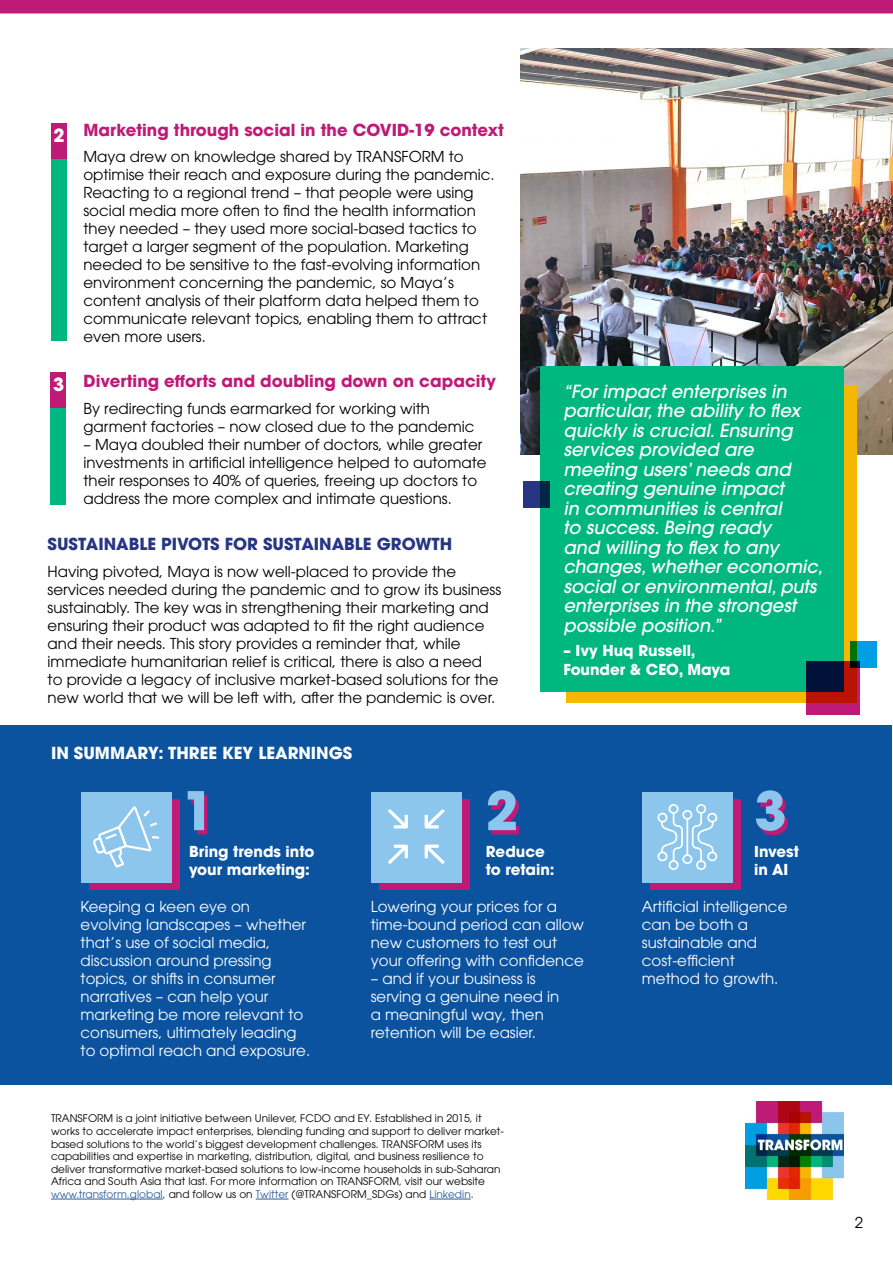
<style>
.page{position:relative;width:893px;height:1263px;background:#fff}
.page>*{position:absolute;margin:0;border:0;box-sizing:border-box;transform-origin:0 0}
.t1{font:700 52.8px "ITC Avant Garde Pro";color:#bf1a75}
.t2{font:italic 500 18px/19.5px "ITC Avant Garde Pro";color:#fff}
.t3{font:700 18px "ITC Avant Garde Pro";color:#fff}
.t4{font:700 16.5px "ITC Avant Garde Pro";color:#bf1a76}
.t5{font:700 16.5px "ITC Avant Garde Pro";color:#283583}
.t6{font:700 16.5px "ITC Avant Garde Pro";color:#fff}
.t7{font:15px/18px "ITC Avant Garde Pro";color:#000}
.t8{font:15px/18px "ITC Avant Garde Pro";color:#fff}
.t9{font:700 15px/18px "ITC Avant Garde Pro";color:#fff}
.t10{font:10.5px/12.6px "ITC Avant Garde Pro";letter-spacing:.005em;color:#000}
.s1{color:#275b9b}
</style>
<div class="page">
<div style="left:1px;top:725px;width:891px;height:359px;background:#0b539f"></div>
<img style="left:521px;top:49px;width:372px;height:405px">
<div style="left:566px;top:385px;width:290px;height:317px;background:#f6b700"></div>
<div style="left:51px;top:372px;width:15px;height:36px;background:#bf1a76"></div>
<div style="left:51px;top:408px;width:15px;height:96px;background:#00b77f"></div>
<div style="left:0;top:0;width:893px;height:14px;background:#bf1a76"></div>
<div style="left:51px;top:124px;width:16px;height:35px;background:#bf1a76"></div>
<div style="left:51px;top:159px;width:16px;height:182px;background:#00b77f"></div>
<div style="left:540px;top:366px;width:303px;height:325px;background:#00b77f"></div>
<div style="left:89px;top:799px;width:91px;height:91px;background:#bf1a76"></div>
<div style="left:379px;top:799px;width:91px;height:91px;background:#bf1a76"></div>
<div style="left:650px;top:799px;width:91px;height:91px;background:#bf1a76"></div>
<div style="left:81px;top:791px;width:91px;height:91px;background:#8cc6ec"></div>
<div style="left:371px;top:791px;width:91px;height:91px;background:#8cc6ec"></div>
<div style="left:642px;top:791px;width:91px;height:91px;background:#8cc6ec"></div>
<svg style="left:657px;top:804px;width:61px;height:66px"></svg>
<svg style="left:93px;top:806px;width:66px;height:62px"></svg>
<svg style="left:388px;top:809px;width:57px;height:55px"></svg>
<svg style="left:850px;top:641px;width:27px;height:26px"></svg>
<svg style="left:806px;top:661px;width:53px;height:54px;background:#691335"></svg>
<svg style="left:523px;top:481px;width:27px;height:27px"></svg>
<hr style="left:51px;top:1199px;width:112px;height:1px;background:#275b9b">
<hr style="left:256px;top:1199px;width:33px;height:1px;background:#275b9b">
<hr style="left:429px;top:1199px;width:42px;height:1px;background:#275b9b">
<img style="left:746px;top:1102px;width:97px;height:97px">
<p class="t3" style="left:53px;top:124px;width:13px">2</p>
<p class="t3" style="left:53px;top:372px;width:13px">3</p>
<p class="t4" style="left:83px;top:119px;width:422px">Marketing through social in the COVID-19 context</p>
<p class="t7" style="left:83px;top:148px;width:413px">Maya drew on knowledge shared by TRANSFORM to optimise their reach and exposure during the pandemic.<br>Reacting to a regional trend – that people were using social media more often to find the health information they needed – they used more social-based tactics to target a larger segment of the population. Marketing needed to be sensitive to the fast-evolving information environment concerning the pandemic, so Maya’s content analysis of their platform data helped them to communicate relevant topics, enabling them to attract even more users.</p>
<p class="t4" style="left:83px;top:370px;width:414px">Diverting efforts and doubling down on capacity</p>
<p class="t7" style="left:83px;top:399px;width:393px">By redirecting funds earmarked for working with garment factories – now closed due to the pandemic</p>
<p class="t7" style="left:83px;top:435px;width:405px">– Maya doubled their number of doctors, while greater investments in artificial intelligence helped to automate their responses to 40% of queries, freeing up doctors to address the more complex and intimate questions.</p>
<p class="t5" style="left:48px;top:533px;width:406px">SUSTAINABLE PIVOTS FOR SUSTAINABLE GROWTH</p>
<p class="t7" style="left:48px;top:562px;width:455px">Having pivoted, Maya is now well-placed to provide the services needed during the pandemic and to grow its business sustainably. The key was in strengthening their marketing and ensuring their product was adapted to fit the right audience and their needs. This story provides a reminder that, while immediate humanitarian relief is critical, there is also a need<br>to provide a legacy of inclusive market-based solutions for the new world that we will be left with, after the pandemic is over.</p>
<p class="t6" style="left:51px;top:741px;width:303px">IN SUMMARY: THREE KEY LEARNINGS</p>
<p class="t2" style="left:563px;top:381px;width:265px">“For impact enterprises in particular,the ability to flex quickly is crucial.Ensuring services provided are meeting users’needs and creating genuine impact<br>in communities is central<br>to success.Being ready<br>and willing to flex to any changes,whether economic, social or environmental,puts enterprises in the strongest possible position.”</p>
<p class="t9" style="left:563px;top:640px;width:169px;line-height:19.5px">– Ivy Huq Russell,<br>Founder &amp; CEO, Maya</p>
<h1 class="t1" style="left:185px;top:780px;width:34px">1</h1>
<h1 class="t1" style="left:489px;top:780px;width:34px">2</h1>
<h1 class="t1" style="left:757px;top:780px;width:34px">3</h1>
<p class="t9" style="left:189px;top:842px;width:127px">Bring trends into your marketing:</p>
<p class="t9" style="left:486px;top:842px;width:70px">Reduce to retain:</p>
<p class="t9" style="left:754px;top:842px;width:46px">Invest in AI</p>
<p class="t8" style="left:81px;top:898px;width:231px">Keeping a keen eye on evolving landscapes – whether that’s use of social media, discussion around pressing topics, or shifts in consumer narratives – can help your marketing be more relevant to consumers, ultimately leading to optimal reach and exposure.</p>
<p class="t8" style="left:371px;top:898px;width:215px">Lowering your prices for a time-bound period can allow new customers to test out your offering with confidence</p>
<p class="t8" style="left:371px;top:970px;width:190px">– and if your business is serving a genuine need in a meaningful way, then retention will be easier.</p>
<p class="t10" style="left:51px;top:1112px;width:455px">TRANSFORM is a joint initiative between Unilever, FCDO and EY. Established in 2015, it works to accelerate impact enterprises, blending funding and support to deliver market&shy;based solutions to the world’s biggest development challenges. TRANSFORM uses its capabilities and expertise in marketing, distribution, digital, and business resilience to deliver transformative market-based solutions to low-income households in sub-Saharan Africa and South Asia that last. For more information on TRANSFORM, visit our website <span class="s1">www.transform.global</span>, and follow us on <span class="s1">Twitter</span> (@TRANSFORM_SDGs) and <span class="s1">Linkedin</span>.</p>
<p class="t8" style="left:642px;top:898px;width:147px">Artificial intelligence can be both a sustainable and cost-efficient method to growth.</p>
<p class="t7" style="left:855px;top:1213px;width:10px">2</p>
</div>
